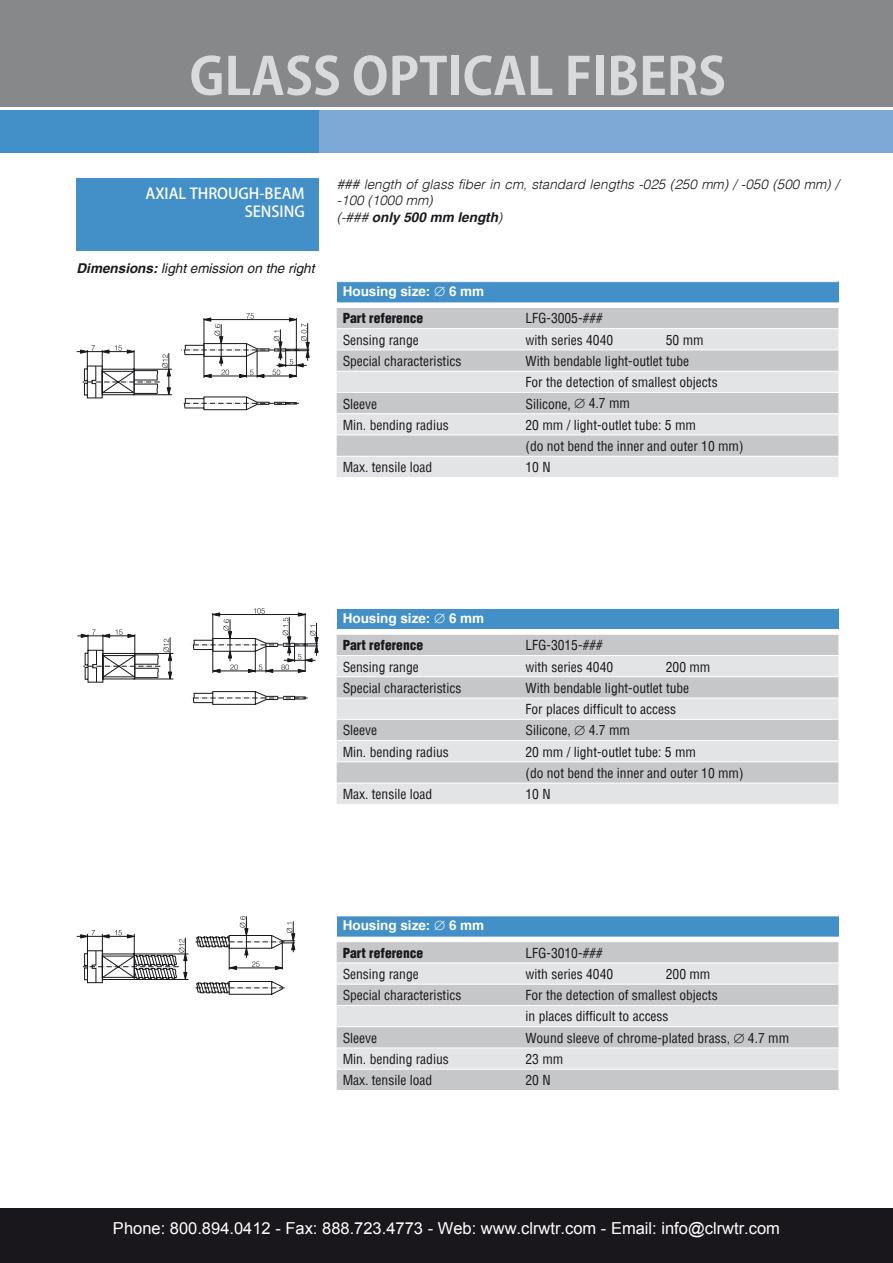
<style>
.page{position:relative;width:893px;height:1263px;background:#fff}
.page>*{position:absolute;margin:0;border:0;box-sizing:border-box;transform-origin:0 0}
.t1{font:700 51px "Koz Go Pro";color:#d9dadb}
.t2{font:16.5px "Arial";color:#fff}
.t3{font:500 15px/18px "Koz Go Pro";color:#fff;text-align:right}
.t4{font:13.5px/21.3px "Switzerland Condensed";color:#1a171c}
.t5{font:italic 300 13.5px/16.5px "Switzerland";color:#1a171c}
.t6{font:700 13.5px "Switzerland";color:#fff}
.t7{font:13.5px "Switzerland Cond Black Plain";color:#1a171c}
.t8{font:italic 13.5px "Switzerland";color:#1a171c}
.s1{font-weight:700}
</style>
<div class="page">
<div style="left:0;top:1208px;width:893px;height:55px;background:#1a171c"></div>
<div style="left:0;top:0;width:893px;height:106px;background:#87888a"></div>
<div style="left:0;top:111px;width:319px;height:42px;background:#438fc8"></div>
<div style="left:319px;top:111px;width:574px;height:42px;background:#7ea9d6"></div>
<div style="left:77px;top:179px;width:242px;height:72px;background:#438fc8"></div>
<div style="left:337px;top:282px;width:501px;height:21px;background:#438fc8"></div>
<div style="left:337px;top:308px;width:501px;height:20px;background:#c6c7c9"></div>
<svg style="left:337px;top:329px;width:501px;height:148px;background:#d7d8d9"></svg>
<hr style="left:337px;top:302px;width:507px;height:1px;background:#fff">
<hr style="left:337px;top:350px;width:501px;height:1px;background:#fff">
<hr style="left:337px;top:371px;width:501px;height:1px;background:#fff">
<hr style="left:337px;top:392px;width:501px;height:1px;background:#fff">
<hr style="left:337px;top:413px;width:501px;height:1px;background:#fff">
<hr style="left:337px;top:435px;width:501px;height:1px;background:#fff">
<hr style="left:337px;top:456px;width:501px;height:1px;background:#fff">
<div style="left:337px;top:608px;width:501px;height:22px;background:#438fc8"></div>
<div style="left:337px;top:635px;width:501px;height:20px;background:#c6c7c9"></div>
<svg style="left:337px;top:656px;width:501px;height:148px;background:#d6d7d9"></svg>
<hr style="left:337px;top:608px;width:501px;height:1px;background:#fff">
<hr style="left:337px;top:629px;width:507px;height:1px;background:#fff">
<hr style="left:337px;top:676px;width:501px;height:1px;background:#fff">
<hr style="left:337px;top:698px;width:501px;height:1px;background:#fff">
<hr style="left:337px;top:719px;width:501px;height:1px;background:#fff">
<hr style="left:337px;top:740px;width:501px;height:1px;background:#fff">
<hr style="left:337px;top:761px;width:501px;height:1px;background:#fff">
<hr style="left:337px;top:783px;width:501px;height:1px;background:#fff">
<div style="left:337px;top:916px;width:501px;height:21px;background:#438fc8"></div>
<div style="left:337px;top:942px;width:501px;height:148px;background:#c6c7c9"></div>
<svg style="left:337px;top:963px;width:501px;height:106px;background:#d8d9da"></svg>
<hr style="left:337px;top:962px;width:501px;height:1px;background:#fff">
<hr style="left:337px;top:984px;width:501px;height:1px;background:#fff">
<hr style="left:337px;top:1005px;width:501px;height:1px;background:#fff">
<hr style="left:337px;top:1026px;width:501px;height:1px;background:#fff">
<hr style="left:337px;top:1047px;width:501px;height:1px;background:#fff">
<hr style="left:337px;top:1069px;width:501px;height:1px;background:#fff">
<hr style="left:77px;top:351px;width:33px;height:1px;background:#1a171c">
<svg style="left:80px;top:313px;width:230px;height:97px"></svg>
<hr style="left:77px;top:636px;width:33px;height:1px;background:#1a171c">
<svg style="left:81px;top:608px;width:237px;height:97px"></svg>
<hr style="left:77px;top:936px;width:33px;height:1px;background:#1a171c">
<svg style="left:80px;top:916px;width:215px;height:79px"></svg>
<h1 class="t1" style="left:189px;top:43px;width:538px">GLASS OPTICAL FIBERS</h1>
<p class="t3" style="left:145px;top:185px;width:161px">AXIAL THROUGH-BEAM<br>SENSING</p>
<p class="t5" style="left:337px;top:175px;width:504px">### length of glass fiber in cm, standard lengths -025 (250 mm) / -050 (500 mm) / -100 (1000 mm)<br>(-### <span class="s1">only 500 mm length</span>)</p>
<p class="t8" style="left:77px;top:260px;width:239px"><span class="s1">Dimensions:</span> light emission on the right</p>
<p class="t6" style="left:343px;top:283px;width:143px">Housing size: ∅ 6 mm</p>
<p class="t7" style="left:343px;top:310px;width:82px">Part reference</p>
<p class="t4" style="left:525px;top:308px;width:79px">LFG-3005-###</p>
<p class="t4" style="left:343px;top:329px;width:78px">Sensing range</p>
<p class="t4" style="left:525px;top:329px;width:89px">with series 4040</p>
<p class="t4" style="left:666px;top:329px;width:39px">50 mm</p>
<p class="t4" style="left:343px;top:350px;width:120px">Special characteristics</p>
<p class="t4" style="left:525px;top:350px;width:194px">With bendable light-outlet tube<br>For the detection of smallest objects</p>
<p class="t4" style="left:343px;top:393px;width:36px">Sleeve</p>
<p class="t4" style="left:525px;top:393px;width:106px">Silicone, ∅ 4.7 mm</p>
<p class="t4" style="left:343px;top:414px;width:108px">Min. bending radius</p>
<p class="t4" style="left:525px;top:414px;width:220px">20 mm / light-outlet tube: 5 mm<br>(do not bend the inner and outer 10 mm)</p>
<p class="t4" style="left:343px;top:456px;width:91px">Max. tensile load</p>
<p class="t4" style="left:525px;top:456px;width:27px">10 N</p>
<p class="t6" style="left:343px;top:610px;width:143px">Housing size: ∅ 6 mm</p>
<p class="t7" style="left:343px;top:637px;width:82px">Part reference</p>
<p class="t4" style="left:525px;top:634px;width:79px">LFG-3015-###</p>
<p class="t4" style="left:343px;top:656px;width:78px">Sensing range</p>
<p class="t4" style="left:525px;top:656px;width:89px">with series 4040</p>
<p class="t4" style="left:666px;top:656px;width:46px">200 mm</p>
<p class="t4" style="left:343px;top:677px;width:120px">Special characteristics</p>
<p class="t4" style="left:525px;top:677px;width:165px">With bendable light-outlet tube<br>For places difficult to access</p>
<p class="t4" style="left:343px;top:719px;width:36px">Sleeve</p>
<p class="t4" style="left:525px;top:719px;width:106px">Silicone, ∅ 4.7 mm</p>
<p class="t4" style="left:343px;top:741px;width:108px">Min. bending radius</p>
<p class="t4" style="left:525px;top:741px;width:220px">20 mm / light-outlet tube: 5 mm<br>(do not bend the inner and outer 10 mm)</p>
<p class="t4" style="left:343px;top:783px;width:91px">Max. tensile load</p>
<p class="t4" style="left:525px;top:783px;width:27px">10 N</p>
<p class="t6" style="left:343px;top:917px;width:143px">Housing size: ∅ 6 mm</p>
<p class="t7" style="left:343px;top:944px;width:82px">Part reference</p>
<p class="t4" style="left:525px;top:942px;width:79px">LFG-3010-###</p>
<p class="t4" style="left:343px;top:963px;width:78px">Sensing range</p>
<p class="t4" style="left:525px;top:963px;width:89px">with series 4040</p>
<p class="t4" style="left:666px;top:963px;width:46px">200 mm</p>
<p class="t4" style="left:343px;top:984px;width:120px">Special characteristics</p>
<p class="t4" style="left:525px;top:984px;width:194px">For the detection of smallest objects in places difficult to access</p>
<p class="t4" style="left:343px;top:1027px;width:36px">Sleeve</p>
<p class="t4" style="left:525px;top:1027px;width:265px">Wound sleeve of chrome-plated brass, ∅ 4.7 mm</p>
<p class="t4" style="left:343px;top:1048px;width:108px">Min. bending radius</p>
<p class="t4" style="left:525px;top:1048px;width:39px">23 mm</p>
<p class="t4" style="left:343px;top:1069px;width:91px">Max. tensile load</p>
<p class="t4" style="left:525px;top:1069px;width:27px">20 N</p>
<p class="t2" style="left:113px;top:1218px;width:668px">Phone: 800.894.0412 - Fax: 888.723.4773 - Web: www.clrwtr.com - Email: info@clrwtr.com</p>
</div>
